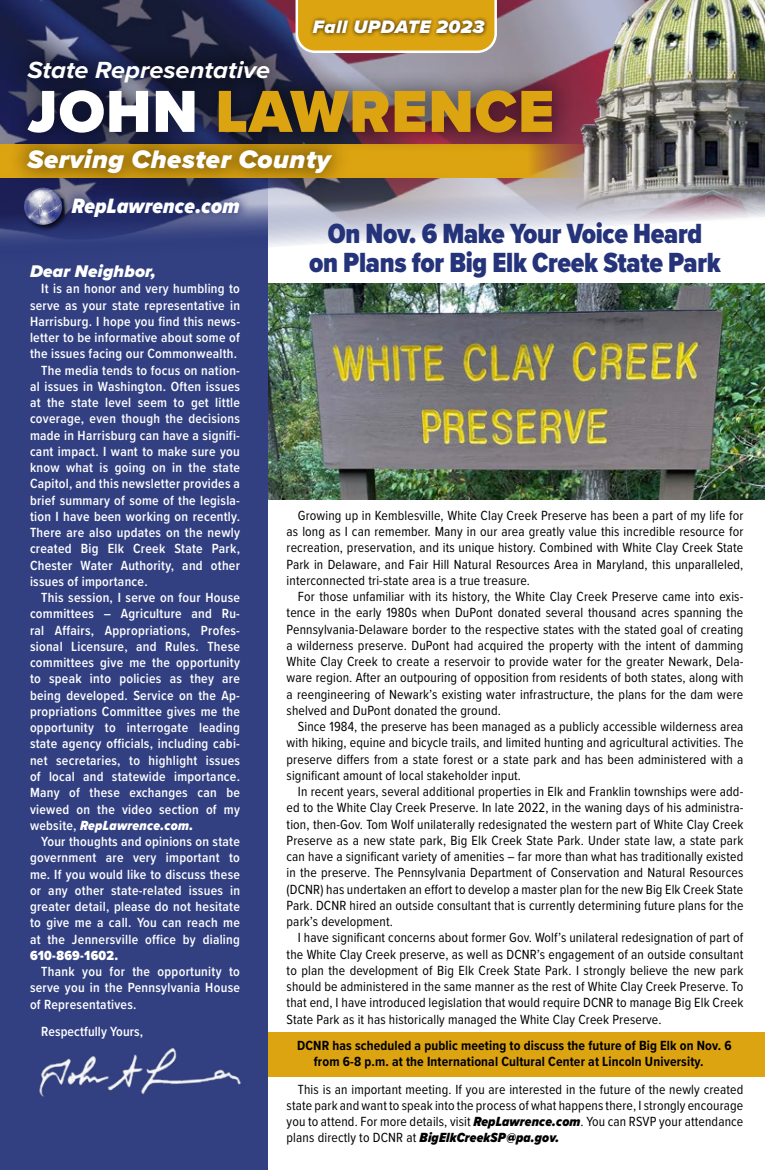
<style>
.page{position:relative;width:765px;height:1170px;background:#fff}
.page>*{position:absolute;margin:0;border:0;box-sizing:border-box;transform-origin:0 0}
.t1{font:900 61.5px "Proxima Nova";letter-spacing:.02em;color:#dda411}
.t2{font:900 28.75px/28.8px "Proxima Nova Cond";letter-spacing:-.01em;color:#25347a;text-align:center}
.t3{font:italic 900 26.25px "Proxima Nova";letter-spacing:.02em;color:#fff}
.t4{font:italic 700 24.25px "Proxima Nova";color:#fff;scale:1.05 1}
.t5{font:italic 900 21.5px "Proxima Nova Cond";letter-spacing:.01em;color:#fff}
.t6{font:italic 900 18.75px "Proxima Nova";letter-spacing:.03em;color:#fff}
.t7{font:italic 900 17.5px "Proxima Nova";letter-spacing:.01em;color:#fff}
.t8{font:13.75px/16.2px "Proxima Nova Cond";letter-spacing:.01em;color:#000;text-align:justify}
.t9{font:600 13.75px/16.2px "Proxima Nova Cond";letter-spacing:.02em;color:#fff;text-align:justify}
.t10{font:700 13.75px/16.2px "Proxima Nova Cond";letter-spacing:.01em;color:#000}
.t11{font:italic 900 13.75px "Proxima Nova Cond";letter-spacing:.02em;color:#fff}
.t12{font:900 13.75px "Proxima Nova Cond";letter-spacing:.02em;color:#fff}
.s1{color:#fff}
.s2{font-weight:600;font-style:normal}
.s3{font-weight:900;font-style:italic}
</style>
<div class="page">
<div style="left:0;top:9px;width:268px;height:1161px;background:#324082"></div>
<img style="left:268px;top:284px;width:497px;height:216px">
<img style="left:0;top:0;width:683px;height:247px">
<img style="left:39px;top:1047px;width:202px;height:50px">
<img style="left:553px;top:0;width:212px;height:221px">
<div style="left:6px;top:39px;width:568px;height:155px;background:#000;opacity:.42"></div>
<svg style="left:296px;top:0;width:201px;height:53px"></svg>
<div style="left:310px;top:15px;width:179px;height:23px;background:#000;opacity:.75"></div>
<div style="left:61px;top:187px;width:190px;height:41px;background:#25347a;opacity:.75"></div>
<div style="left:22px;top:186px;width:47px;height:46px;background:#000;opacity:.75"></div>
<img style="left:24px;top:188px;width:38px;height:37px">
<div style="left:268px;top:1032px;width:497px;height:45px;background:#dda411"></div>
<h3 class="t6" style="left:313px;top:12px;width:173px">Fall UPDATE 2023</h3>
<h3 class="t4" style="left:28px;top:52px;width:233px">State Representative</h3>
<h1 class="t1" style="left:28px;top:66px;width:528px"><span class="s1">JOHN</span> LAWRENCE</h1>
<h3 class="t3" style="left:28px;top:140px;width:305px">Serving Chester County</h3>
<h3 class="t5" style="left:72px;top:190px;width:169px">RepLawrence.com</h3>
<p class="t7" style="left:30px;top:258px;width:127px">Dear Neighbor,</p>
<p class="t9" style="left:41px;top:280px;width:200px">It is an honor and very humbling to</p>
<p class="t9" style="left:30px;top:297px;width:212px">serve as your state representative in</p>
<p class="t9" style="left:30px;top:313px;width:212px">Harrisburg. I hope you find this news-</p>
<p class="t9" style="left:30px;top:329px;width:212px">letter to be informative about some of</p>
<p class="t9" style="left:30px;top:345px;width:209px">the issues facing our Commonwealth.</p>
<p class="t9" style="left:41px;top:362px;width:200px">The media tends to focus on nation-</p>
<p class="t9" style="left:30px;top:378px;width:212px">al issues in Washington. Often issues</p>
<p class="t9" style="left:30px;top:394px;width:211px">at the state level seem to get little</p>
<p class="t9" style="left:30px;top:410px;width:212px">coverage, even though the decisions</p>
<p class="t9" style="left:30px;top:427px;width:212px">made in Harrisburg can have a signifi-</p>
<p class="t9" style="left:30px;top:443px;width:211px">cant impact. I want to make sure you</p>
<p class="t9" style="left:30px;top:459px;width:212px">know what is going on in the state</p>
<p class="t9" style="left:30px;top:475px;width:212px">Capitol, and this newsletter provides a</p>
<p class="t9" style="left:30px;top:492px;width:212px">brief summary of some of the legisla-</p>
<p class="t9" style="left:30px;top:508px;width:212px">tion I have been working on recently.</p>
<p class="t9" style="left:30px;top:524px;width:211px">There are also updates on the newly</p>
<p class="t9" style="left:30px;top:540px;width:212px">created Big Elk Creek State Park,</p>
<p class="t9" style="left:30px;top:557px;width:212px">Chester Water Authority, and other</p>
<p class="t9" style="left:30px;top:573px;width:119px">issues of importance.</p>
<p class="t9" style="left:41px;top:589px;width:200px">This session, I serve on four House</p>
<p class="t9" style="left:30px;top:605px;width:212px">committees – Agriculture and Ru-</p>
<p class="t9" style="left:30px;top:622px;width:212px">ral Affairs, Appropriations, Profes-</p>
<p class="t9" style="left:30px;top:638px;width:212px">sional Licensure, and Rules. These</p>
<p class="t9" style="left:30px;top:654px;width:212px">committees give me the opportunity</p>
<p class="t9" style="left:30px;top:670px;width:212px">to speak into policies as they are</p>
<p class="t9" style="left:30px;top:687px;width:212px">being developed. Service on the Ap-</p>
<p class="t9" style="left:30px;top:703px;width:212px">propriations Committee gives me the</p>
<p class="t9" style="left:30px;top:719px;width:212px">opportunity to interrogate leading</p>
<p class="t9" style="left:30px;top:735px;width:212px">state agency officials, including cabi-</p>
<p class="t9" style="left:30px;top:752px;width:211px">net secretaries, to highlight issues</p>
<p class="t9" style="left:30px;top:768px;width:212px">of local and statewide importance.</p>
<p class="t9" style="left:30px;top:784px;width:211px">Many of these exchanges can be</p>
<p class="t9" style="left:30px;top:800px;width:212px">viewed on the video section of my</p>
<p class="t11" style="left:30px;top:815px;width:165px"><span class="s2">website,</span> RepLawrence.com.</p>
<p class="t9" style="left:41px;top:833px;width:200px">Your thoughts and opinions on state</p>
<p class="t9" style="left:30px;top:849px;width:212px">government are very important to</p>
<p class="t9" style="left:30px;top:865px;width:212px">me. If you would like to discuss these</p>
<p class="t9" style="left:30px;top:882px;width:212px">or any other state-related issues in</p>
<p class="t9" style="left:30px;top:898px;width:212px">greater detail, please do not hesitate</p>
<p class="t9" style="left:30px;top:914px;width:212px">to give me a call. You can reach me</p>
<p class="t9" style="left:30px;top:930px;width:211px">at the Jennersville office by dialing</p>
<p class="t12" style="left:30px;top:945px;width:90px">610-869-1602.</p>
<p class="t9" style="left:30px;top:963px;width:212px;text-indent:11px">Thank you for the opportunity to serve you in the Pennsylvania House of Representatives.</p>
<p class="t9" style="left:41px;top:1023px;width:103px">Respectfully Yours,</p>
<h2 class="t2" style="left:309px;top:219px;width:413px">On Nov. 6 Make Your Voice Heard<br>on Plans for Big Elk Creek State Park</h2>
<p class="t8" style="left:287px;top:507px;width:458px;text-indent:11px">Growing up in Kemblesville, White Clay Creek Preserve has been a part of my life for as long as I can remember. Many in our area greatly value this incredible resource for recreation, preservation, and its unique history. Combined with White Clay Creek State Park in Delaware, and Fair Hill Natural Resources Area in Maryland, this unparalleled, interconnected tri-state area is a true treasure.</p>
<p class="t8" style="left:287px;top:588px;width:458px;text-indent:11px">For those unfamiliar with its history, the White Clay Creek Preserve came into exis&shy;tence in the early 1980s when DuPont donated several thousand acres spanning the Pennsylvania-Delaware border to the respective states with the stated goal of creating a wilderness preserve. DuPont had acquired the property with the intent of damming White Clay Creek to create a reservoir to provide water for the greater Newark, Dela&shy;ware region. After an outpouring of opposition from residents of both states, along with a reengineering of Newark’s existing water infrastructure, the plans for the dam were shelved and DuPont donated the ground.</p>
<p class="t8" style="left:287px;top:718px;width:458px;text-indent:11px">Since 1984, the preserve has been managed as a publicly accessible wilderness area with hiking, equine and bicycle trails, and limited hunting and agricultural activities. The preserve differs from a state forest or a state park and has been administered with a significant amount of local stakeholder input.</p>
<p class="t8" style="left:287px;top:783px;width:458px;text-indent:11px">In recent years, several additional properties in Elk and Franklin townships were add&shy;ed to the White Clay Creek Preserve. In late 2022, in the waning days of his administra&shy;tion, then-Gov. Tom Wolf unilaterally redesignated the western part of White Clay Creek Preserve as a new state park, Big Elk Creek State Park. Under state law, a state park can have a significant variety of amenities – far more than what has traditionally existed in the preserve. The Pennsylvania Department of Conservation and Natural Resources (DCNR) has undertaken an effort to develop a master plan for the new Big Elk Creek State Park. DCNR hired an outside consultant that is currently determining future plans for the park’s development.</p>
<p class="t8" style="left:287px;top:929px;width:458px;text-indent:11px">I have significant concerns about former Gov. Wolf’s unilateral redesignation of part of the White Clay Creek preserve, as well as DCNR’s engagement of an outside consultant to plan the development of Big Elk Creek State Park. I strongly believe the new park should be administered in the same manner as the rest of White Clay Creek Preserve. To that end, I have introduced legislation that would require DCNR to manage Big Elk Creek State Park as it has historically managed the White Clay Creek Preserve.</p>
<p class="t10" style="left:314px;top:1037px;width:419px;text-indent:-17px">DCNR has scheduled a public meeting to discuss the future of Big Elk on Nov. 6 from 6-8 p.m. at the International Cultural Center at Lincoln University.</p>
<p class="t8" style="left:287px;top:1080px;width:458px;text-indent:11px">This is an important meeting. If you are interested in the future of the newly created state park and want to speak into the process of what happens there, I strongly encourage you to attend. For more details, visit <span class="s3">RepLawrence.com</span>. You can RSVP your attendance plans directly to DCNR at <span class="s3">BigElkCreekSP@pa.gov.</span></p>
</div>
